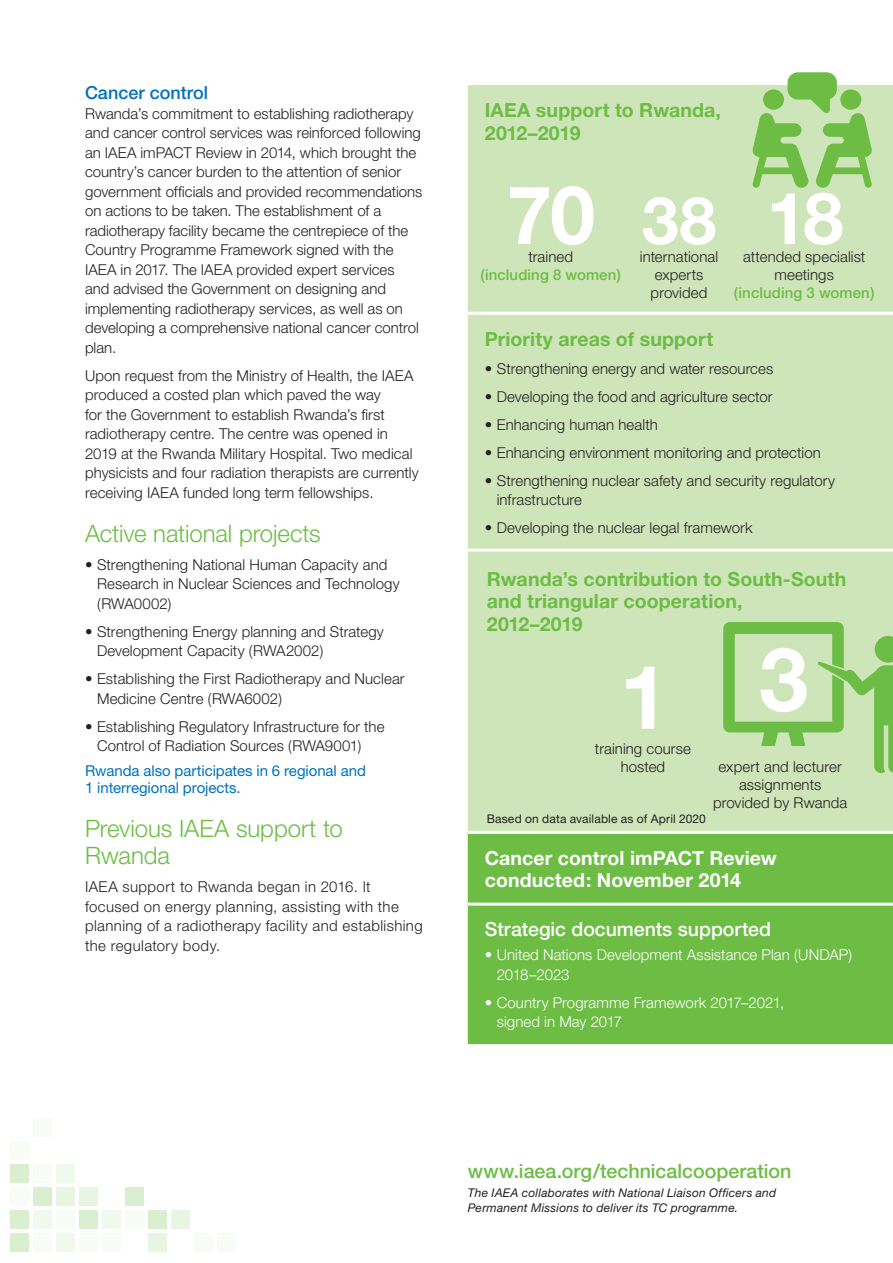
<style>
.page{position:relative;width:893px;height:1263px;background:#fff}
.page>*{position:absolute;margin:0;border:0;box-sizing:border-box;transform-origin:0 0}
.t1{font:700 88.5px "Helvetica Neue";color:#fff}
.t2{font:700 81px "Helvetica Neue";color:#fff}
.t3{font:700 72px "Helvetica Neue";color:#fff}
.t4{font:700 66px "Helvetica Neue";color:#fff}
.Heading{font:300 24px/27px "Helvetica Neue";letter-spacing:-.005em;color:#6dbd44}
.Subhead{font:500 19.65px "Helvetica Neue";color:#6dbd44}
.t5{font:700 19.5px/22.5px "Helvetica Neue";letter-spacing:.005em;color:#6dbd44}
.t6{font:700 19.5px/22.5px "Helvetica Neue";letter-spacing:.005em;color:#fff}
.Subhead-2{font:500 19.5px "Helvetica Neue";color:#fff}
.Subhead-3{font:500 18px "Helvetica Neue";color:#0072bc}
.Subhead-4{font:300 15px/19.5px "Helvetica Neue";letter-spacing:.005em;color:#231f20}
.Subhead-5{font:300 15px/19.5px "Helvetica Neue";letter-spacing:.025em;color:#231f20}
.t7{font:300 15px/19.5px "Helvetica Neue";letter-spacing:.005em;color:#fff}
.Subhead-6{font:15px/16.5px "Helvetica Neue";letter-spacing:-.005em;color:#0072bc}
.t8{font:500 15px "Helvetica Neue";letter-spacing:.005em;color:#6dbd44}
.t9{font:italic 12px/15px "Helvetica Neue";letter-spacing:.02em;color:#231f20}
.t10{font:12px "Helvetica Neue";letter-spacing:.015em;color:#231f20}
</style>
<div class="page">
<div style="left:11px;top:1233px;width:18px;height:18px;background:#daeed0"></div>
<div style="left:11px;top:1210px;width:18px;height:18px;background:#daeed0"></div>
<div style="left:11px;top:1187px;width:18px;height:18px;background:#f8fbf6"></div>
<div style="left:11px;top:1164px;width:18px;height:19px;background:#daeed0"></div>
<div style="left:11px;top:1141px;width:18px;height:19px;background:#f8fbf6"></div>
<div style="left:34px;top:1233px;width:18px;height:18px;background:#f8fbf6"></div>
<div style="left:34px;top:1210px;width:18px;height:18px;background:#f1f8ed"></div>
<div style="left:34px;top:1187px;width:18px;height:18px;background:#daeed0"></div>
<div style="left:34px;top:1164px;width:18px;height:19px;background:#f8fbf6"></div>
<div style="left:34px;top:1118px;width:18px;height:19px;background:#f8fbf6"></div>
<div style="left:57px;top:1233px;width:18px;height:18px;background:#f1f8ed"></div>
<div style="left:57px;top:1210px;width:18px;height:18px;background:#f8fbf6"></div>
<div style="left:57px;top:1187px;width:18px;height:18px;background:#e9f5e3"></div>
<div style="left:57px;top:1164px;width:18px;height:19px;background:#f1f8ed"></div>
<div style="left:79px;top:1233px;width:19px;height:18px;background:#f8fbf6"></div>
<div style="left:79px;top:1210px;width:19px;height:18px;background:#daeed0"></div>
<div style="left:79px;top:1187px;width:19px;height:18px;background:#e9f5e3"></div>
<div style="left:102px;top:1233px;width:19px;height:18px;background:#f8fbf6"></div>
<div style="left:102px;top:1210px;width:19px;height:18px;background:#f1f8ed"></div>
<div style="left:125px;top:1210px;width:19px;height:18px;background:#f8fbf6"></div>
<div style="left:125px;top:1187px;width:19px;height:18px;background:#daeed0"></div>
<div style="left:148px;top:1233px;width:19px;height:18px;background:#e9f5e3"></div>
<div style="left:148px;top:1210px;width:19px;height:18px;background:#daeed0"></div>
<div style="left:171px;top:1210px;width:19px;height:18px;background:#e9f5e3"></div>
<div style="left:194px;top:1233px;width:19px;height:18px;background:#f8fbf6"></div>
<div style="left:217px;top:1233px;width:18px;height:18px;background:#f8fbf6"></div>
<div style="left:468px;top:85px;width:425px;height:746px;background:#cee5ba"></div>
<div style="left:468px;top:834px;width:425px;height:210px;background:#6dbd44"></div>
<hr style="left:468px;top:312px;width:425px;height:3px;background:#fff">
<hr style="left:468px;top:549px;width:425px;height:3px;background:#fff">
<hr style="left:468px;top:903px;width:425px;height:3px;background:#fff">
<svg style="left:752px;top:72px;width:121px;height:116px;background:#a3d386"></svg>
<svg style="left:723px;top:622px;width:170px;height:200px;background:#afd896"></svg>
<div style="left:720px;top:746px;width:121px;height:83px;background:#cee5ba"></div>
<p class="Subhead-3" style="left:85px;top:82px;width:125px">Cancer control</p>
<p class="Subhead-4" style="left:85px;top:103px;width:339px">Rwanda’s commitment to establishing radiotherapy and cancer control services was reinforced following an IAEA imPACT Review in 2014, which brought the country’s cancer burden to the attention of senior government officials and provided recommendations on actions to be taken. The establishment of a radiotherapy facility became the centrepiece of the Country Programme Framework signed with the IAEA in 2017. The IAEA provided expert services and advised the Government on designing and implementing radiotherapy services, as well as on developing a comprehensive national cancer control plan.</p>
<p class="Subhead-4" style="left:85px;top:365px;width:335px">Upon request from the Ministry of Health, the IAEA produced a costed plan which paved the way<br>for the Government to establish Rwanda’s first radiotherapy centre. The centre was opened in 2019 at the Rwanda Military Hospital. Two medical physicists and four radiation therapists are currently receiving IAEA funded long term fellowships.</p>
<p class="Heading" style="left:85px;top:519px;width:237px">Active national projects</p>
<p class="Subhead-4" style="left:97px;top:554px;width:304px;text-indent:-12px">• Strengthening National Human Capacity and<br>Research in Nuclear Sciences and Technology (RWA0002)</p>
<p class="Subhead-4" style="left:97px;top:621px;width:288px;text-indent:-12px">• Strengthening Energy planning and Strategy<br>Development Capacity (RWA2002)</p>
<p class="Subhead-4" style="left:97px;top:669px;width:309px;text-indent:-12px">• Establishing the First Radiotherapy and Nuclear<br>Medicine Centre (RWA6002)</p>
<p class="Subhead-4" style="left:97px;top:716px;width:289px;text-indent:-12px">• Establishing Regulatory Infrastructure for the<br>Control of Radiation Sources (RWA9001)</p>
<p class="Subhead-6" style="left:85px;top:763px;width:282px">Rwanda also participates in 6 regional and<br>1 interregional projects.</p>
<p class="Heading" style="left:85px;top:814px;width:259px">Previous IAEA support to<br>Rwanda</p>
<p class="Subhead-5" style="left:85px;top:876px;width:339px">IAEA support to Rwanda began in 2016. It focused on energy planning, assisting with the planning of a radiotherapy facility and establishing the regulatory body.</p>
<p class="t5" style="left:485px;top:99px;width:238px">IAEA support to Rwanda,<br>2012–2019</p>
<p class="t2" style="left:507px;top:165px;width:90px">70</p>
<p class="t4" style="left:642px;top:180px;width:76px">38</p>
<p class="t3" style="left:767px;top:174px;width:78px">18</p>
<p class="Subhead-4" style="left:528px;top:247px;width:46px">trained</p>
<p class="t8" style="left:480px;top:266px;width:142px">(including 8 women)</p>
<p class="Subhead-4" style="left:640px;top:247px;width:80px;line-height:18px;text-align:center">international experts provided</p>
<p class="Subhead-4" style="left:743px;top:247px;width:124px;line-height:18px;text-align:center">attended specialist meetings</p>
<p class="t8" style="left:734px;top:284px;width:142px">(including 3 women)</p>
<p class="t5" style="left:485px;top:327px;width:230px">Priority areas of support</p>
<p class="Subhead-4" style="left:485px;top:358px;width:290px">• Strengthening energy and water resources</p>
<p class="Subhead-4" style="left:485px;top:386px;width:289px">• Developing the food and agriculture sector</p>
<p class="Subhead-4" style="left:485px;top:414px;width:175px">• Enhancing human health</p>
<p class="Subhead-4" style="left:485px;top:442px;width:338px">• Enhancing environment monitoring and protection</p>
<p class="Subhead-4" style="left:497px;top:470px;width:340px;text-indent:-12px">• Strengthening nuclear safety and security regulatory infrastructure</p>
<p class="Subhead-4" style="left:485px;top:518px;width:269px">• Developing the nuclear legal framework</p>
<p class="t5" style="left:487px;top:567px;width:361px">Rwanda’s contribution to South-South and triangular cooperation,<br>2012–2019</p>
<p class="t1" style="left:620px;top:642px;width:51px">1</p>
<p class="Subhead-4" style="left:595px;top:740px;width:97px;line-height:18px;text-align:center">training course hosted</p>
<p class="t10" style="left:487px;top:812px;width:221px">Based on data available as of April 2020</p>
<p class="t1" style="left:759px;top:625px;width:51px">3</p>
<p class="Subhead-4" style="left:713px;top:757px;width:136px;line-height:18px;text-align:center">expert and lecturer assignments provided by Rwanda</p>
<p class="t6" style="left:485px;top:846px;width:294px">Cancer control imPACT Review conducted: November 2014</p>
<p class="Subhead-2" style="left:485px;top:918px;width:288px">Strategic documents supported</p>
<p class="t7" style="left:497px;top:945px;width:357px;text-indent:-12px">• United Nations Development Assistance Plan (UNDAP)<br>2018–2023</p>
<p class="t7" style="left:497px;top:992px;width:289px;text-indent:-12px">• Country Programme Framework 2017–2021, signed in May 2017</p>
<p class="Subhead" style="left:468px;top:1159px;width:325px">www.iaea.org/technicalcooperation</p>
<p class="t9" style="left:468px;top:1185px;width:310px">The IAEA collaborates with National Liaison Officers and<br>Permanent Missions to deliver its TC programme.</p>
</div>
